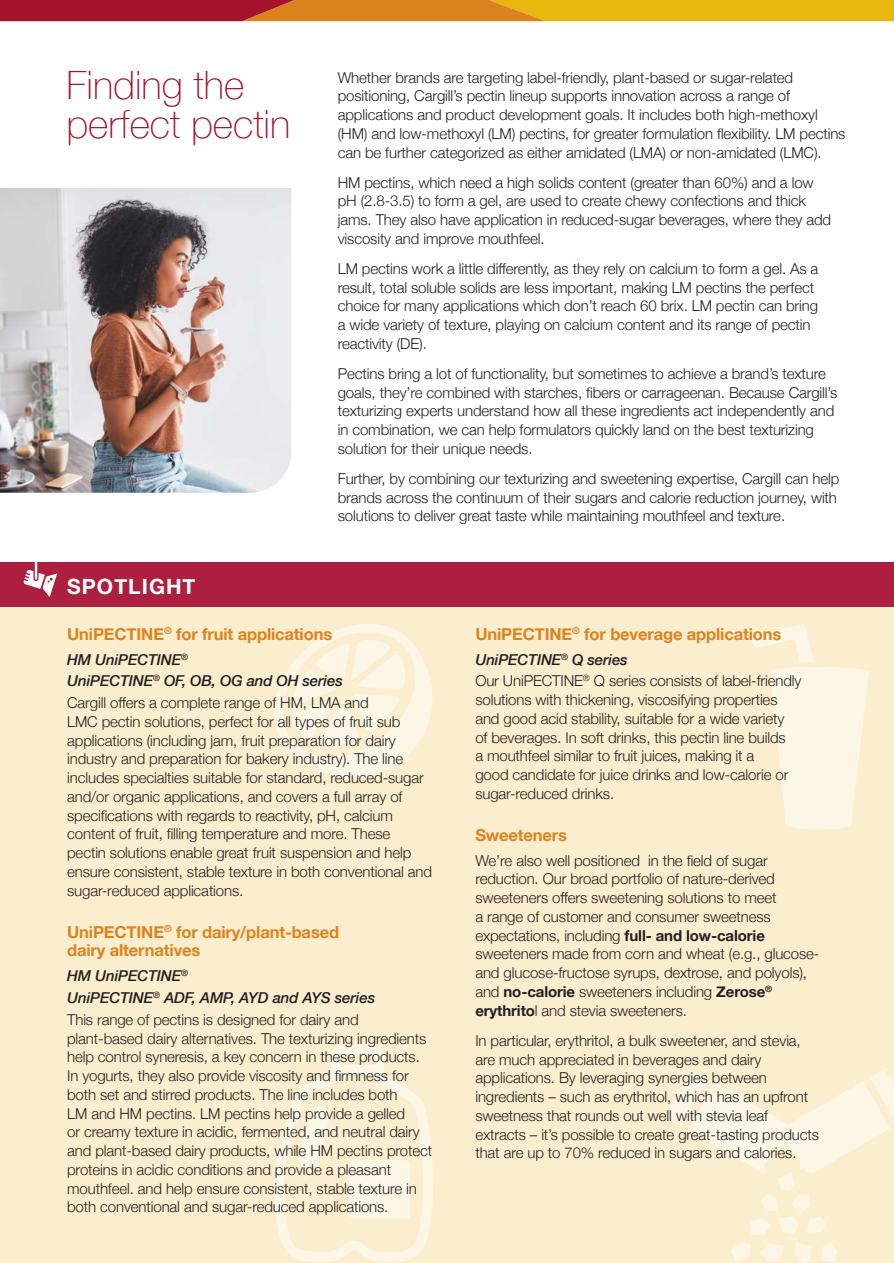
<style>
.page{position:relative;width:894px;height:1263px;background:#fff}
.page>*{position:absolute;margin:0;border:0;box-sizing:border-box;transform-origin:0 0}
.head{font:100 39px/39px "Helvetica Neue";color:#a4142c}
.body{font:700 21px "Helvetica Neue";letter-spacing:.05em;color:#fff}
.body-2{font:700 16.5px/18.8px "Helvetica Neue";letter-spacing:-.01em;color:#dd831e}
.body-3{font:300 15px/18.8px "Helvetica Neue";letter-spacing:-.01em;color:#231f20}
.body-4{font:italic 500 15px "Helvetica Neue";letter-spacing:-.01em;color:#231f20}
.s1{font-weight:700}
</style>
<div class="page">
<svg style="left:0;top:0;width:893px;height:21px;background:#d0781b"></svg>
<div style="left:0;top:562px;width:893px;height:701px;background:#faeece"></div>
<svg style="left:274px;top:624px;width:158px;height:154px"></svg>
<div style="left:0;top:562px;width:893px;height:44px;background:#ad1f40"></div>
<hr style="left:35px;top:559px;width:2px;height:20px;background:#fff">
<svg style="left:23px;top:569px;width:34px;height:28px"></svg>
<svg style="left:274px;top:1045px;width:159px;height:216px"></svg>
<svg style="left:752px;top:624px;width:117px;height:205px"></svg>
<svg style="left:760px;top:1244px;width:24px;height:17px"></svg>
<svg style="left:794px;top:1242px;width:17px;height:21px"></svg>
<svg style="left:821px;top:1242px;width:16px;height:20px"></svg>
<svg style="left:731px;top:1242px;width:19px;height:20px"></svg>
<svg style="left:666px;top:1068px;width:227px;height:167px"></svg>
<img style="left:0;top:188px;width:291px;height:305px">
<p class="head" style="left:66px;top:64px;width:225px">Finding the perfect pectin</p>
<p class="body-3" style="left:337px;top:67px;width:509px">Whether brands are targeting label-friendly, plant-based or sugar-related positioning, Cargill’s pectin lineup supports innovation across a range of applications and product development goals. It includes both high-methoxyl (HM) and low-methoxyl (LM) pectins, for greater formulation flexibility. LM pectins can be further categorized as either amidated (LMA) or non-amidated (LMC).</p>
<p class="body-3" style="left:337px;top:172px;width:494px">HM pectins, which need a high solids content (greater than 60%) and a low pH (2.8-3.5) to form a gel, are used to create chewy confections and thick jams. They also have application in reduced-sugar beverages, where they add viscosity and improve mouthfeel.</p>
<p class="body-3" style="left:337px;top:258px;width:482px">LM pectins work a little differently, as they rely on calcium to form a gel. As a result, total soluble solids are less important, making LM pectins the perfect choice for many applications which don’t reach 60 brix. LM pectin can bring a wide variety of texture, playing on calcium content and its range of pectin reactivity (DE).</p>
<p class="body-3" style="left:337px;top:363px;width:501px">Pectins bring a lot of functionality, but sometimes to achieve a brand’s texture goals, they’re combined with starches, fibers or carrageenan. Because Cargill’s texturizing experts understand how all these ingredients act independently and in combination, we can help formulators quickly land on the best texturizing solution for their unique needs.</p>
<p class="body-3" style="left:337px;top:468px;width:503px">Further, by combining our texturizing and sweetening expertise, Cargill can help brands across the continuum of their sugars and calorie reduction journey, with solutions to deliver great taste while maintaining mouthfeel and texture.</p>
<p class="body" style="left:67px;top:570px;width:130px">SPOTLIGHT</p>
<p class="body-2" style="left:67px;top:625px;width:266px">UniPECTINE<sup>®</sup> for fruit applications</p>
<p class="body-4" style="left:67px;top:646px;width:122px">HM UniPECTINE<sup>®</sup></p>
<p class="body-4" style="left:67px;top:668px;width:277px">UniPECTINE<sup>®</sup> OF, OB, OG and OH series</p>
<p class="body-3" style="left:67px;top:692px;width:366px">Cargill offers a complete range of HM, LMA and<br>LMC pectin solutions, perfect for all types of fruit sub applications (including jam, fruit preparation for dairy industry and preparation for bakery industry). The line includes specialties suitable for standard, reduced-sugar and/or organic applications, and covers a full array of specifications with regards to reactivity, pH, calcium content of fruit, filling temperature and more. These pectin solutions enable great fruit suspension and help ensure consistent, stable texture in both conventional and sugar-reduced applications.</p>
<p class="body-2" style="left:67px;top:923px;width:273px">UniPECTINE<sup>®</sup> for dairy/plant-based dairy alternatives</p>
<p class="body-4" style="left:67px;top:963px;width:122px">HM UniPECTINE<sup>®</sup></p>
<p class="body-4" style="left:67px;top:984px;width:309px">UniPECTINE<sup>®</sup> ADF, AMP, AYD and AYS series</p>
<p class="body-3" style="left:67px;top:1009px;width:366px">This range of pectins is designed for dairy and plant-based dairy alternatives. The texturizing ingredients help control syneresis, a key concern in these products.<br>In yogurts, they also provide viscosity and firmness for both set and stirred products. The line includes both<br>LM and HM pectins. LM pectins help provide a gelled<br>or creamy texture in acidic, fermented, and neutral dairy and plant-based dairy products, while HM pectins protect proteins in acidic conditions and provide a pleasant mouthfeel. and help ensure consistent, stable texture in both conventional and sugar-reduced applications.</p>
<p class="body-2" style="left:475px;top:625px;width:307px">UniPECTINE<sup>®</sup> for beverage applications</p>
<p class="body-4" style="left:475px;top:646px;width:154px">UniPECTINE<sup>®</sup> Q series</p>
<p class="body-3" style="left:475px;top:670px;width:327px">Our UniPECTINE<sup>®</sup> Q series consists of label-friendly solutions with thickening, viscosifying properties and good acid stability, suitable for a wide variety<br>of beverages. In soft drinks, this pectin line builds<br>a mouthfeel similar to fruit juices, making it a<br>good candidate for juice drinks and low-calorie or sugar-reduced drinks.</p>
<p class="body-2" style="left:475px;top:826px;width:93px">Sweeteners</p>
<p class="body-3" style="left:475px;top:850px;width:345px">We’re also well positioned in the field of sugar reduction. Our broad portfolio of nature-derived sweeteners offers sweetening solutions to meet<br>a range of customer and consumer sweetness expectations, including <span class="s1">full- and low-calorie </span>sweeteners made from corn and wheat (e.g., glucose&shy;and glucose-fructose syrups, dextrose, and polyols), and <span class="s1">no-calorie</span> sweeteners including <span class="s1">Zerose</span><sup>® </sup><span class="s1">erythrito</span>l and stevia sweeteners.</p>
<p class="body-3" style="left:475px;top:1030px;width:345px">In particular, erythritol, a bulk sweetener, and stevia, are much appreciated in beverages and dairy applications. By leveraging synergies between ingredients – such as erythritol, which has an upfront sweetness that rounds out well with stevia leaf extracts – it’s possible to create great-tasting products that are up to 70% reduced in sugars and calories.</p>
</div>
